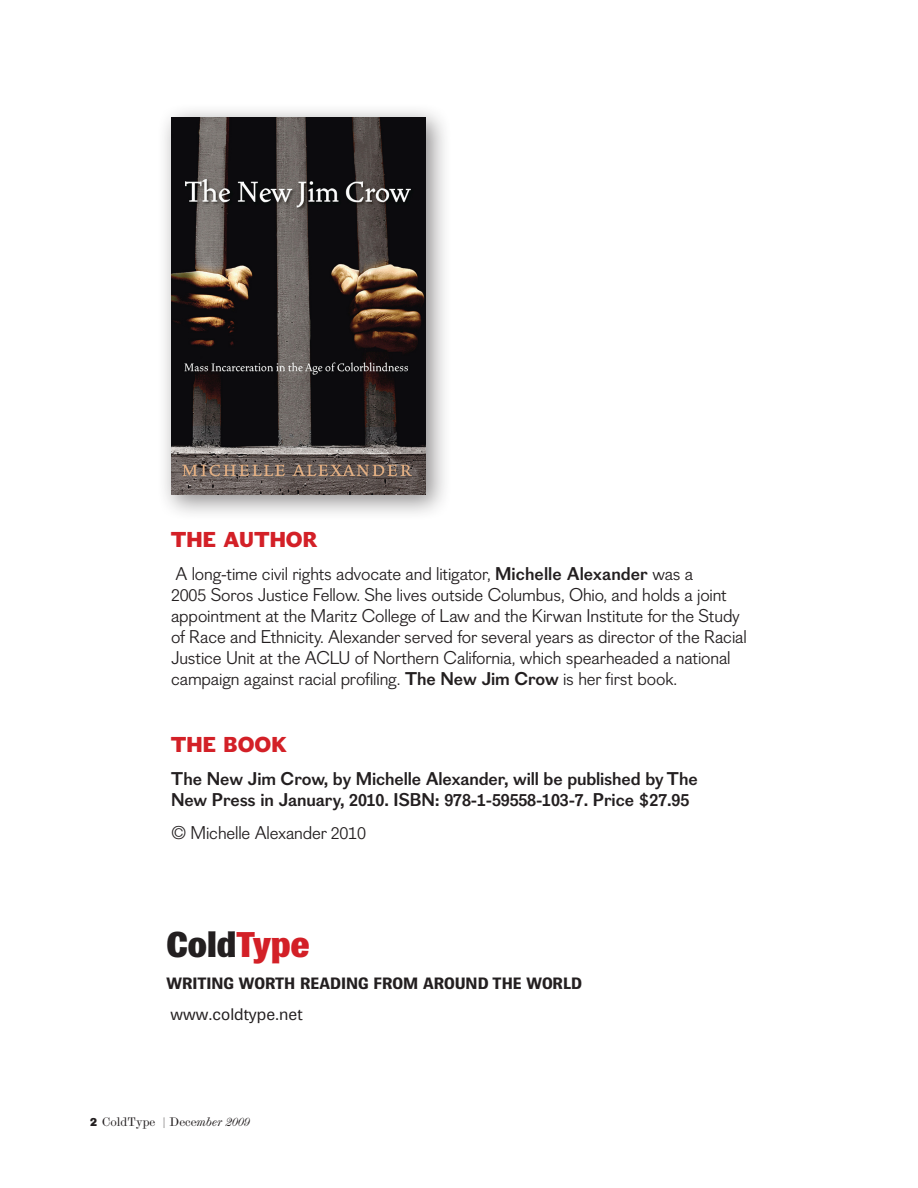
<style>
.page{position:relative;width:918px;height:1188px;background:#fff}
.page>*{position:absolute;margin:0;border:0;box-sizing:border-box;transform-origin:0 0}
.t1{font:900 expanded 36px "Times Brown";color:#231f20}
.t2{font:800 21px "Figgins Sans";color:#d32027}
.t3{font:18px/21px "Figgins Sans";letter-spacing:-.01em;color:#231f20}
.t4{font:700 18px/21px "Figgins Sans";letter-spacing:-.01em;color:#231f20}
.t5{font:700 15.75px "Times Brown";color:#231f20}
.t6{font:15.75px "Times Brown";color:#231f20}
.t7{font:12px "Scotch Modern";color:#231f20}
.s1{font-weight:700}
.s2{color:#d32027}
.s3{font-family:"Figgins Sans";font-weight:800}
.s4{font-style:italic}
</style>
<div class="page">
<div style="left:156px;top:102px;width:295px;height:418px;background:#231f20;opacity:.5"></div>
<img style="left:171px;top:117px;width:255px;height:378px">
<p class="t2" style="left:171px;top:526px;width:148px">THE AUTHOR</p>
<p class="t3" style="left:171px;top:564px;width:577px">A long-time civil rights advocate and litigator, <span class="s1">Michelle Alexander</span> was a<br>2005 Soros Justice Fellow. She lives outside Columbus, Ohio, and holds a joint appointment at the Maritz College of Law and the Kirwan Institute for the Study of Race and Ethnicity. Alexander served for several years as director of the Racial Justice Unit at the ACLU of Northern California, which spearheaded a national campaign against racial profiling. <span class="s1">The New Jim Crow</span> is her first book.</p>
<p class="t2" style="left:171px;top:732px;width:117px">THE BOOK</p>
<p class="t4" style="left:171px;top:769px;width:528px">The New Jim Crow, by Michelle Alexander, will be published by The<br>New Press in January, 2010. ISBN: 978-1-59558-103-7. Price $27.95</p>
<p class="t3" style="left:171px;top:823px;width:197px">© Michelle Alexander 2010</p>
<h1 class="t1" style="left:166px;top:924px;width:145px">Cold<span class="s2">Type</span></h1>
<p class="t5" style="left:167px;top:973px;width:417px">WRITING WORTH READING FROM AROUND THE WORLD</p>
<p class="t6" style="left:171px;top:1005px;width:134px">www.coldtype.net</p>
<p class="t7" style="left:90px;top:1114px;width:162px"><span class="s3">2</span> ColdType | Dece<span class="s4">mber 2009</span></p>
</div>
